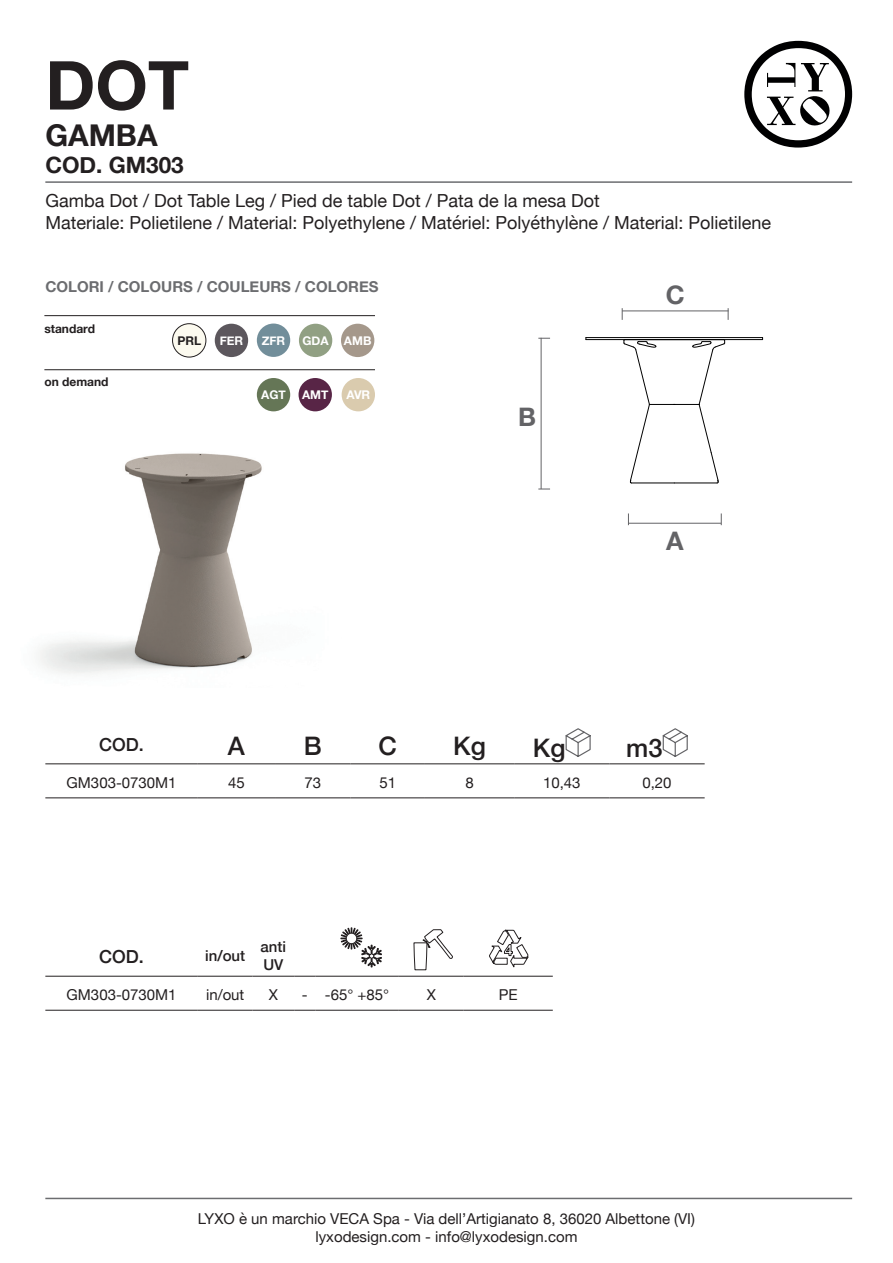
<style>
.page{position:relative;width:893px;height:1263px;background:#fff}
.page>*{position:absolute;margin:0;border:0;box-sizing:border-box;transform-origin:0 0}
.t1{font:700 67.5px "Helvetica Neue";color:#231f20}
.t2{font:700 30px "Helvetica Neue";color:#231f20}
.t3{font:500 25.5px "Helvetica Neue";color:#231f20}
.t4{font:700 25.5px "Helvetica Neue";color:#636366}
.t5{font:700 22.5px "Helvetica Neue";color:#231f20}
.t6{font:18px "Helvetica Neue";color:#231f20}
.t7{font:500 18px "Helvetica Neue";color:#231f20}
.t8{font:15px/18px "Helvetica Neue";color:#231f20;text-align:center}
.t9{font:700 15px "Helvetica Neue";color:#6c6d70}
.t10{font:500 15px "Helvetica Neue";color:#231f20}
.t11{font:700 12px "Helvetica Neue";color:#fff}
.t12{font:700 12px "Helvetica Neue";color:#231f20}
.t13{font:7.5px/9px "Myriad Pro";color:#231f20;text-align:center}
</style>
<div class="page">
<svg style="left:744px;top:41px;width:108px;height:107px"></svg>
<hr style="left:45px;top:181px;width:807px;height:2px;background:#6c6d70">
<hr style="left:45px;top:1198px;width:807px;height:1px;background:#6c6d70">
<hr style="left:45px;top:764px;width:153px;height:1px;background:#231f20">
<hr style="left:198px;top:764px;width:77px;height:1px;background:#231f20">
<hr style="left:275px;top:764px;width:75px;height:1px;background:#231f20">
<hr style="left:350px;top:764px;width:75px;height:1px;background:#231f20">
<hr style="left:425px;top:764px;width:89px;height:1px;background:#231f20">
<hr style="left:514px;top:764px;width:95px;height:1px;background:#231f20">
<hr style="left:609px;top:764px;width:96px;height:1px;background:#231f20">
<hr style="left:45px;top:798px;width:153px;height:1px;background:#231f20">
<hr style="left:198px;top:798px;width:77px;height:1px;background:#231f20">
<hr style="left:275px;top:798px;width:75px;height:1px;background:#231f20">
<hr style="left:350px;top:798px;width:75px;height:1px;background:#231f20">
<hr style="left:425px;top:798px;width:89px;height:1px;background:#231f20">
<hr style="left:514px;top:798px;width:95px;height:1px;background:#231f20">
<hr style="left:609px;top:798px;width:96px;height:1px;background:#231f20">
<svg style="left:565px;top:728px;width:26px;height:29px"></svg>
<svg style="left:662px;top:728px;width:26px;height:29px"></svg>
<div style="left:215px;top:324px;width:33px;height:33px;background:#5c575d;border-radius:50%"></div>
<div style="left:173px;top:324px;width:33px;height:33px;background:#fcfaef;border-radius:50%"></div>
<div style="left:172px;top:324px;width:34px;height:33px;border:1px solid #231f20;border-radius:50%"></div>
<div style="left:257px;top:378px;width:33px;height:33px;background:#657656;border-radius:50%"></div>
<div style="left:257px;top:324px;width:33px;height:33px;background:#728e9a;border-radius:50%"></div>
<div style="left:341px;top:324px;width:33px;height:33px;background:#a5988b;border-radius:50%"></div>
<div style="left:299px;top:324px;width:33px;height:33px;background:#91a083;border-radius:50%"></div>
<div style="left:299px;top:378px;width:33px;height:33px;background:#582546;border-radius:50%"></div>
<div style="left:342px;top:378px;width:33px;height:33px;background:#dacbae;border-radius:50%"></div>
<hr style="left:44px;top:315px;width:331px;height:1px;background:#231f20">
<hr style="left:44px;top:369px;width:331px;height:1px;background:#231f20">
<hr style="left:45px;top:976px;width:153px;height:1px;background:#231f20">
<hr style="left:45px;top:1010px;width:153px;height:1px;background:#231f20">
<hr style="left:198px;top:976px;width:55px;height:1px;background:#231f20">
<hr style="left:253px;top:976px;width:41px;height:1px;background:#231f20">
<svg style="left:294px;top:976px;width:21px;height:1px"></svg>
<hr style="left:315px;top:976px;width:84px;height:1px;background:#231f20">
<hr style="left:399px;top:976px;width:65px;height:1px;background:#231f20">
<hr style="left:464px;top:976px;width:89px;height:1px;background:#231f20">
<hr style="left:198px;top:1010px;width:55px;height:1px;background:#231f20">
<hr style="left:253px;top:1010px;width:41px;height:1px;background:#231f20">
<svg style="left:294px;top:1010px;width:21px;height:1px"></svg>
<hr style="left:315px;top:1010px;width:84px;height:1px;background:#231f20">
<hr style="left:399px;top:1010px;width:65px;height:1px;background:#231f20">
<hr style="left:464px;top:1010px;width:89px;height:1px;background:#231f20">
<svg style="left:341px;top:927px;width:41px;height:40px"></svg>
<svg style="left:414px;top:929px;width:39px;height:41px"></svg>
<svg style="left:489px;top:930px;width:40px;height:38px"></svg>
<img style="left:40px;top:453px;width:222px;height:221px">
<hr style="left:586px;top:339px;width:177px;height:1px;background:#000">
<hr style="left:674px;top:483px;width:43px;height:1px;background:#000">
<hr style="left:586px;top:337px;width:177px;height:1px;background:#000">
<hr style="left:631px;top:483px;width:43px;height:1px;background:#000">
<svg style="left:624px;top:340px;width:101px;height:143px"></svg>
<hr style="left:628px;top:523px;width:93px;height:1px;background:#636366">
<svg style="left:721px;top:513px;width:1px;height:12px"></svg>
<hr style="left:541px;top:338px;width:1px;height:151px;background:#636366">
<svg style="left:538px;top:489px;width:12px;height:1px"></svg>
<svg style="left:538px;top:338px;width:12px;height:1px"></svg>
<hr style="left:622px;top:311px;width:106px;height:1px;background:#636366">
<svg style="left:622px;top:308px;width:1px;height:12px"></svg>
<svg style="left:728px;top:308px;width:1px;height:12px"></svg>
<p class="t1" style="left:45px;top:33px;width:145px">DOT</p>
<p class="t2" style="left:45px;top:111px;width:114px">GAMBA</p>
<p class="t5" style="left:45px;top:147px;width:140px">COD. GM303</p>
<p class="t6" style="left:45px;top:188px;width:556px">Gamba Dot / Dot Table Leg / Pied de table Dot / Pata de la mesa Dot</p>
<p class="t6" style="left:45px;top:210px;width:727px">Materiale: Polietilene / Material: Polyethylene / Matériel: Polyéthylène / Material: Polietilene</p>
<p class="t9" style="left:45px;top:275px;width:335px">COLORI / COLOURS / COULEURS / COLORES</p>
<p class="t12" style="left:44px;top:319px;width:52px">standard</p>
<p class="t12" style="left:44px;top:372px;width:66px">on demand</p>
<p class="t12" style="left:177px;top:331px;width:25px">PRL</p>
<p class="t11" style="left:220px;top:331px;width:25px">FER</p>
<p class="t11" style="left:262px;top:331px;width:25px">ZFR</p>
<p class="t11" style="left:302px;top:331px;width:28px">GDA</p>
<p class="t11" style="left:344px;top:331px;width:29px">AMB</p>
<p class="t11" style="left:261px;top:386px;width:26px">AGT</p>
<p class="t11" style="left:302px;top:386px;width:28px">AMT</p>
<p class="t11" style="left:346px;top:386px;width:25px">AVR</p>
<p class="t4" style="left:518px;top:397px;width:19px">B</p>
<p class="t4" style="left:666px;top:275px;width:20px">C</p>
<p class="t4" style="left:666px;top:521px;width:19px">A</p>
<p class="t7" style="left:99px;top:730px;width:46px">COD.</p>
<p class="t3" style="left:228px;top:725px;width:19px">A</p>
<p class="t3" style="left:304px;top:725px;width:19px">B</p>
<p class="t3" style="left:378px;top:725px;width:20px">C</p>
<p class="t3" style="left:453px;top:725px;width:34px">Kg</p>
<p class="t3" style="left:533px;top:727px;width:34px">Kg</p>
<p class="t3" style="left:626px;top:727px;width:38px">m3</p>
<p class="t8" style="left:67px;top:774px;width:112px">GM303-0730M1</p>
<p class="t8" style="left:228px;top:774px;width:18px">45</p>
<p class="t8" style="left:304px;top:774px;width:18px">73</p>
<p class="t8" style="left:379px;top:774px;width:18px">51</p>
<p class="t8" style="left:465px;top:774px;width:10px">8</p>
<p class="t8" style="left:543px;top:774px;width:39px">10,43</p>
<p class="t8" style="left:642px;top:774px;width:31px">0,20</p>
<p class="t7" style="left:99px;top:942px;width:46px">COD.</p>
<p class="t10" style="left:205px;top:944px;width:42px">in/out</p>
<p class="t10" style="left:261px;top:935px;width:27px">anti</p>
<p class="t10" style="left:263px;top:953px;width:21px">UV</p>
<p class="t8" style="left:67px;top:987px;width:112px">GM303-0730M1</p>
<p class="t8" style="left:206px;top:987px;width:40px">in/out</p>
<p class="t8" style="left:269px;top:987px;width:11px">X</p>
<p class="t8" style="left:302px;top:987px;width:7px">-</p>
<p class="t8" style="left:325px;top:987px;width:66px">-65° +85°</p>
<p class="t8" style="left:427px;top:987px;width:11px">X</p>
<p class="t8" style="left:499px;top:987px;width:20px">PE</p>
<p class="t13" style="left:498px;top:987px;width:15px">max</p>
<p class="t13" style="left:362px;top:987px;width:15px">max<br>Kg</p>
<p class="t13" style="left:426px;top:992px;width:8px">LT</p>
<p class="t8" style="left:198px;top:1210px;width:499px">LYXO è un marchio VECA Spa - Via dell’Artigianato 8, 36020 Albettone (VI) lyxodesign.com - info@lyxodesign.com</p>
</div>
